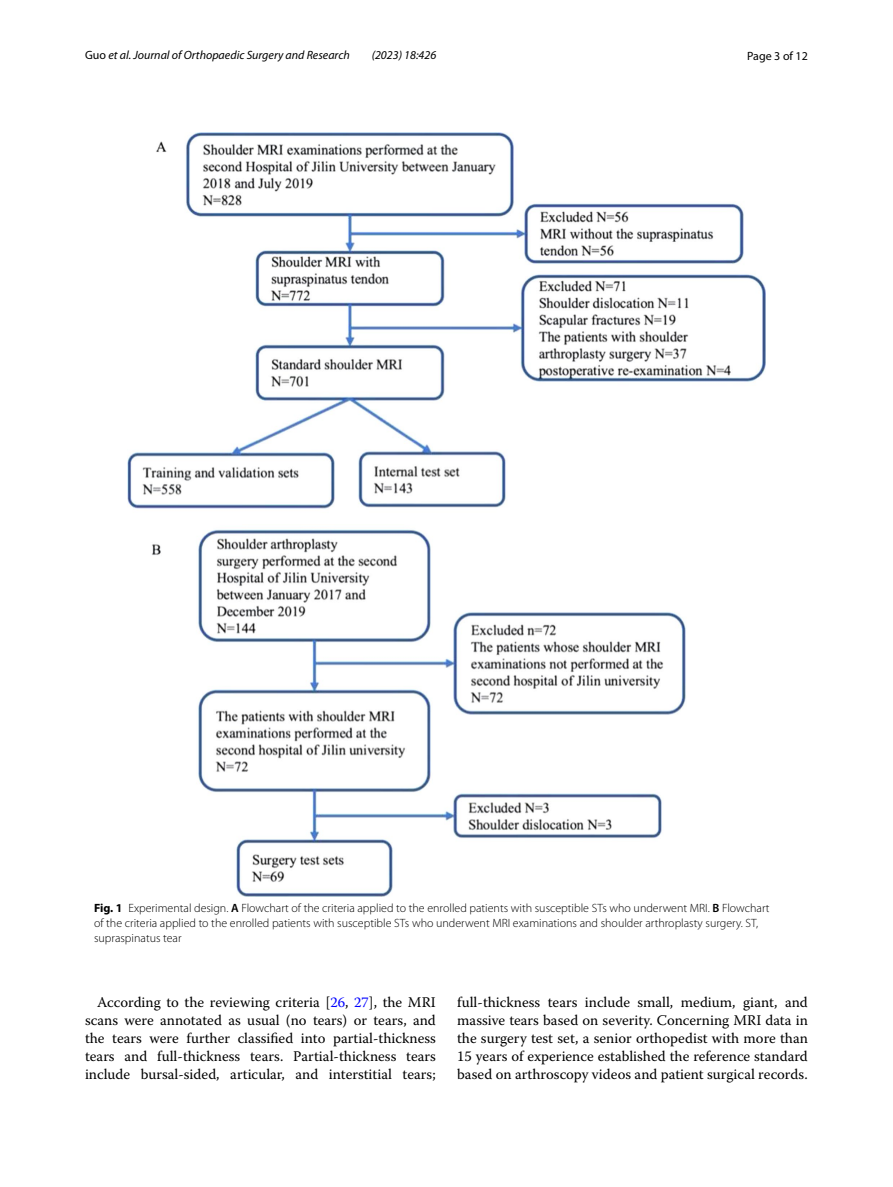
<style>
.page{position:relative;width:893px;height:1187px;background:#fff}
.page>*{position:absolute;margin:0;border:0;box-sizing:border-box;transform-origin:0 0}
.t1{font:14.7px/18px "Warnock Pro";color:#000;text-align:justify}
.t2{font:300 12px/15px "Myriad Pro";color:#000}
.t3{font:italic 12px "Myriad Pro";color:#000}
.t4{font:12px "Myriad Pro";color:#000}
.s1{font-style:normal}
.s2{font-weight:700}
.s3{font-weight:600}
.s4{color:#00f}
</style>
<div class="page">
<img style="left:128px;top:133px;width:637px;height:763px">
<p class="t3" style="left:85px;top:48px;width:266px"><span class="s1">Guo</span> et al. Journal of Orthopaedic Surgery and Research</p>
<p class="t3" style="left:372px;top:48px;width:66px">(2023) 18:426</p>
<p class="t4" style="left:747px;top:48px;width:62px">Page 3 of 12</p>
<p class="t2" style="left:94px;top:900px;width:677px"><span class="s2">Fig. 1</span> Experimental design. <span class="s3">A</span> Flowchart of the criteria applied to the enrolled patients with susceptible STs who underwent MRI. <span class="s3">B</span> Flowchart of the criteria applied to the enrolled patients with susceptible STs who underwent MRI examinations and shoulder arthroplasty surgery. ST, supraspinatus tear</p>
<p class="t1" style="left:85px;top:992px;width:352px;text-indent:12px">According to the reviewing criteria [<span class="s4">26</span>, <span class="s4">27</span>], the MRI scans were annotated as usual (no tears) or tears, and the tears were further classified into partial-thickness tears and full-thickness tears. Partial-thickness tears include bursal-sided, articular, and interstitial tears;</p>
<p class="t1" style="left:457px;top:992px;width:352px">full-thickness tears include small, medium, giant, and massive tears based on severity. Concerning MRI data in the surgery test set, a senior orthopedist with more than 15 years of experience established the reference standard based on arthroscopy videos and patient surgical records.</p>
</div>
